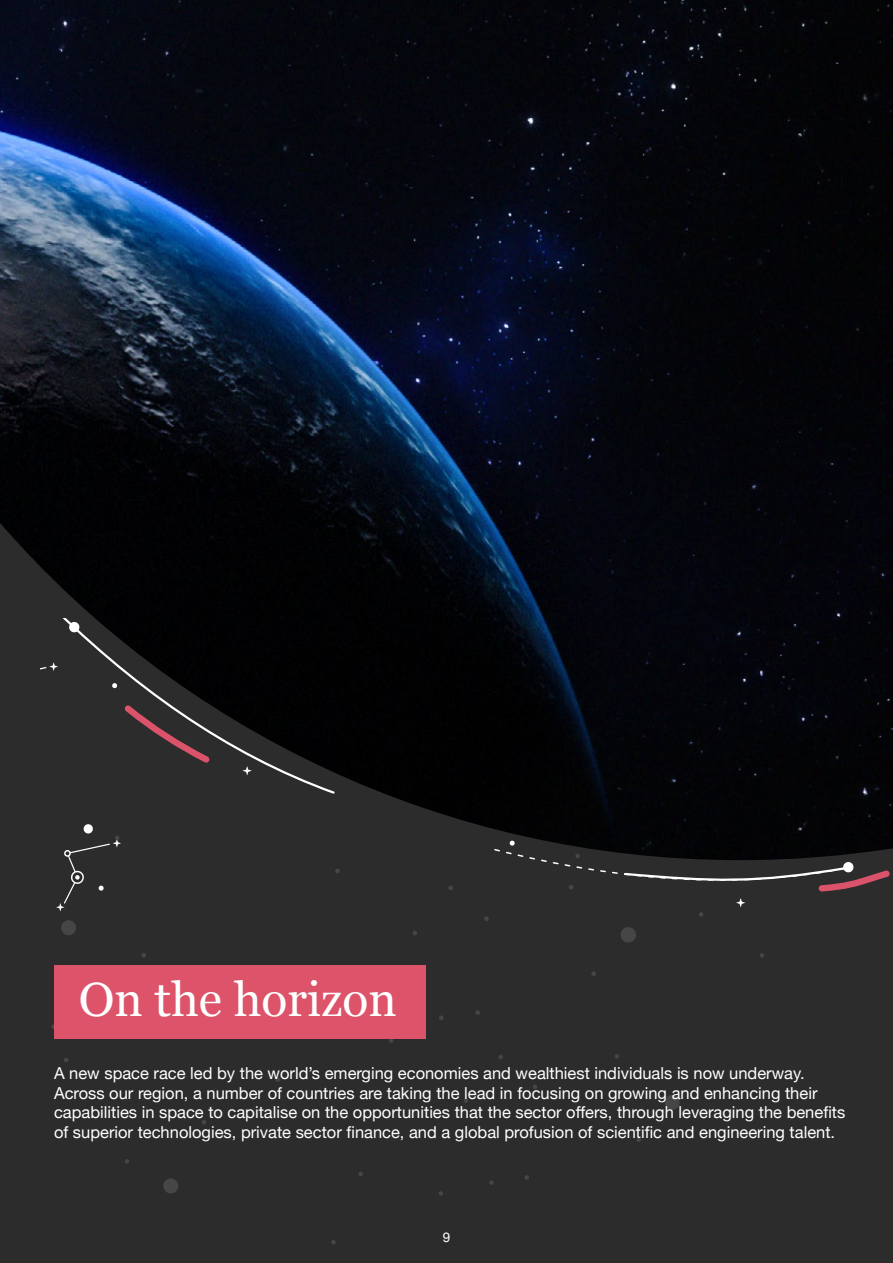
<style>
.page{position:relative;width:893px;height:1263px;background:#fff}
.page>*{position:absolute;margin:0;border:0;box-sizing:border-box;transform-origin:0 0}
.t1{font:48px "Georgia";color:#fff}
.t2{font:16.5px/19.8px "Helvetica Neue";color:#fff}
.t3{font:13.5px "Helvetica Neue";color:#fff}
</style>
<div class="page">
<hr style="left:891px;top:0;width:2px;height:1263px;background:#2c2c2c">
<div style="left:0;top:1px;width:892px;height:1262px;background:#2c2c2c"></div>
<div style="left:163px;top:1178px;width:15px;height:15px;background:#474646;border-radius:50%"></div>
<div style="left:61px;top:920px;width:15px;height:15px;background:#474646;border-radius:50%"></div>
<svg style="left:64px;top:1058px;width:4px;height:4px"></svg>
<svg style="left:125px;top:1159px;width:4px;height:4px"></svg>
<svg style="left:439px;top:1191px;width:4px;height:5px"></svg>
<svg style="left:358px;top:1172px;width:5px;height:4px"></svg>
<svg style="left:389px;top:1039px;width:4px;height:4px"></svg>
<svg style="left:331px;top:1240px;width:5px;height:4px"></svg>
<svg style="left:202px;top:1120px;width:4px;height:4px"></svg>
<svg style="left:464px;top:1098px;width:4px;height:5px"></svg>
<svg style="left:533px;top:1085px;width:4px;height:4px"></svg>
<svg style="left:665px;top:1095px;width:15px;height:15px"></svg>
<svg style="left:524px;top:1175px;width:5px;height:5px"></svg>
<svg style="left:637px;top:1138px;width:4px;height:4px"></svg>
<svg style="left:489px;top:1180px;width:5px;height:5px"></svg>
<svg style="left:498px;top:1055px;width:5px;height:4px"></svg>
<svg style="left:760px;top:953px;width:4px;height:5px"></svg>
<svg style="left:615px;top:1054px;width:4px;height:5px"></svg>
<svg style="left:335px;top:869px;width:5px;height:4px"></svg>
<svg style="left:56px;top:860px;width:48px;height:51px"></svg>
<svg style="left:275px;top:1077px;width:5px;height:5px"></svg>
<svg style="left:141px;top:953px;width:5px;height:4px"></svg>
<svg style="left:413px;top:931px;width:4px;height:4px"></svg>
<svg style="left:475px;top:1010px;width:5px;height:5px"></svg>
<svg style="left:591px;top:971px;width:5px;height:5px"></svg>
<svg style="left:439px;top:1015px;width:5px;height:5px"></svg>
<svg style="left:448px;top:886px;width:5px;height:4px"></svg>
<svg style="left:484px;top:860px;width:406px;height:83px"></svg>
<div style="left:54px;top:965px;width:371px;height:74px;background:#dc536a"></div>
<img style="left:0;top:0;width:893px;height:860px">
<h1 class="t1" style="left:79px;top:965px;width:319px">On the horizon</h1>
<p class="t2" style="left:54px;top:1064px;width:793px">A new space race led by the world’s emerging economies and wealthiest individuals is now underway.<br>Across our region, a number of countries are taking the lead in focusing on growing and enhancing their capabilities in space to capitalise on the opportunities that the sector offers, through leveraging the benefits of superior technologies, private sector finance, and a global profusion of scientific and engineering talent.</p>
<p class="t3" style="left:443px;top:1228px;width:9px">9</p>
</div>
